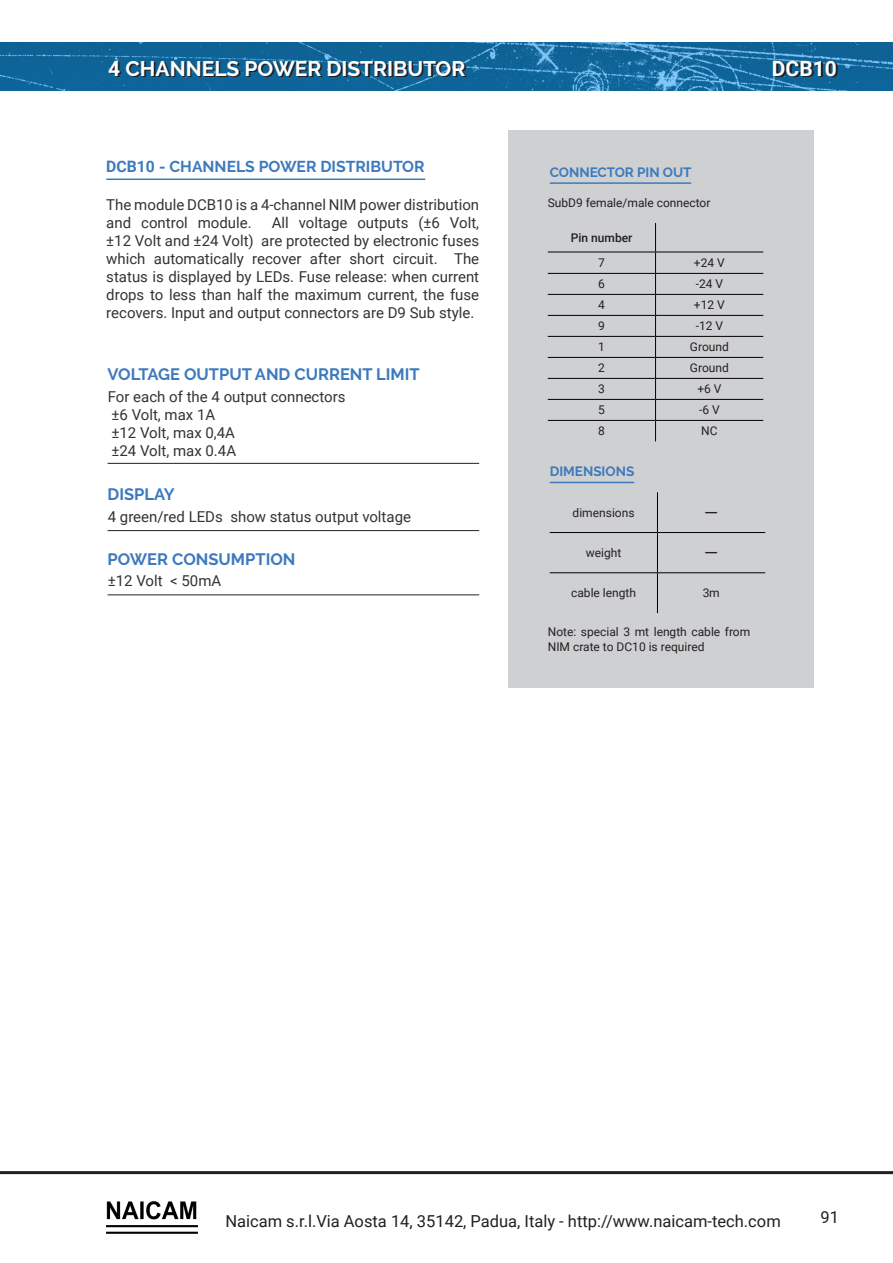
<style>
.page{position:relative;width:893px;height:1263px;background:#fff}
.page>*{position:absolute;margin:0;border:0;box-sizing:border-box;transform-origin:0 0}
.t1{font:700 21px "Raleway";color:#fff}
.t2{font:700 21px "Roboto";color:#fff}
.t3{font:18px "Roboto";color:#231f20}
.t4{font:16.5px "Roboto";color:#231f20}
.t5{font:700 16.5px "Raleway";color:#3d7abd}
.t6{font:700 15.75px "Raleway";color:#3d7abd}
.t7{font:15px/18px "Roboto";color:#303436}
.t8{font:700 13.5px "Raleway";color:#3d7abd}
.t9{font:12px/14.4px "Roboto";color:#231f20}
.t10{font:500 12px "Roboto";color:#231f20}
.s1{font-family:"Roboto"}
</style>
<div class="page">
<img style="left:106px;top:1201px;width:92px;height:32px">
<img style="left:0;top:43px;width:893px;height:47px">
<hr style="left:0;top:1171px;width:893px;height:3px;background:#231f20">
<hr style="left:106px;top:179px;width:319px;height:1px;background:#3d7abd">
<div style="left:508px;top:130px;width:306px;height:558px;background:#cfd0d2"></div>
<hr style="left:550px;top:482px;width:84px;height:1px;background:#3d7abd">
<hr style="left:550px;top:182px;width:141px;height:2px;background:#3d7abd">
<hr style="left:657px;top:492px;width:1px;height:40px;background:#000">
<hr style="left:550px;top:532px;width:107px;height:1px;background:#000">
<hr style="left:657px;top:532px;width:108px;height:1px;background:#000">
<hr style="left:657px;top:533px;width:1px;height:39px;background:#000">
<hr style="left:550px;top:572px;width:107px;height:1px;background:#000">
<hr style="left:657px;top:572px;width:108px;height:1px;background:#000">
<hr style="left:657px;top:573px;width:1px;height:40px;background:#000">
<hr style="left:108px;top:463px;width:371px;height:1px;background:#231f20">
<hr style="left:108px;top:530px;width:371px;height:1px;background:#231f20">
<hr style="left:108px;top:594px;width:371px;height:1px;background:#231f20">
<hr style="left:548px;top:273px;width:107px;height:1px;background:#000">
<hr style="left:655px;top:273px;width:108px;height:1px;background:#000">
<hr style="left:548px;top:294px;width:107px;height:1px;background:#000">
<hr style="left:655px;top:294px;width:108px;height:1px;background:#000">
<hr style="left:548px;top:315px;width:107px;height:1px;background:#000">
<hr style="left:655px;top:315px;width:108px;height:1px;background:#000">
<hr style="left:548px;top:336px;width:107px;height:1px;background:#000">
<hr style="left:655px;top:336px;width:108px;height:1px;background:#000">
<hr style="left:548px;top:357px;width:107px;height:1px;background:#000">
<hr style="left:655px;top:357px;width:108px;height:1px;background:#000">
<hr style="left:548px;top:378px;width:107px;height:1px;background:#000">
<hr style="left:655px;top:378px;width:108px;height:1px;background:#000">
<hr style="left:548px;top:399px;width:107px;height:1px;background:#000">
<hr style="left:655px;top:399px;width:108px;height:1px;background:#000">
<hr style="left:548px;top:420px;width:107px;height:1px;background:#000">
<hr style="left:655px;top:420px;width:108px;height:1px;background:#000">
<svg style="left:655px;top:223px;width:1px;height:218px"></svg>
<hr style="left:548px;top:252px;width:107px;height:1px;background:#000">
<hr style="left:655px;top:252px;width:108px;height:1px;background:#000">
<p class="t1" style="left:108px;top:57px;width:359px"><span class="s1">4</span> CHANNELS POWER DISTRIBUTOR</p>
<p class="t2" style="left:772px;top:54px;width:66px">DCB10</p>
<p class="t6" style="left:106px;top:158px;width:320px"><span class="s1">DCB10</span> - CHANNELS POWER DISTRIBUTOR</p>
<p class="t7" style="left:106px;top:195px;width:374px">The module DCB10 is a 4-channel NIM power distribution and control module.</p>
<p class="t7" style="left:106px;top:213px;width:374px;text-align:justify;text-indent:165px">All voltage outputs (±6 Volt, ±12 Volt and ±24 Volt) are protected by electronic fuses which automatically recover after short circuit. The status is displayed by LEDs. Fuse release: when current drops to less than half the maximum current, the fuse recovers. Input and output connectors are D9 Sub style.</p>
<p class="t5" style="left:108px;top:365px;width:314px">VOLTAGE OUTPUT AND CURRENT LIMIT</p>
<p class="t7" style="left:108px;top:387px;width:239px">For each of the 4 output connectors</p>
<p class="t7" style="left:112px;top:405px;width:105px">±6 Volt, max 1A</p>
<p class="t7" style="left:112px;top:423px;width:125px">±12 Volt, max 0,4A</p>
<p class="t7" style="left:112px;top:441px;width:126px">±24 Volt, max 0.4A</p>
<p class="t5" style="left:108px;top:485px;width:69px">DISPLAY</p>
<p class="t7" style="left:108px;top:507px;width:305px">4 green/red LEDs show status output voltage</p>
<p class="t5" style="left:108px;top:549px;width:189px">POWER CONSUMPTION</p>
<p class="t7" style="left:108px;top:571px;width:115px">±12 Volt &lt; 50mA</p>
<p class="t8" style="left:550px;top:165px;width:143px">CONNECTOR PIN OUT</p>
<p class="t9" style="left:548px;top:195px;width:164px">SubD9 female/male connector</p>
<p class="t10" style="left:571px;top:229px;width:63px">Pin number</p>
<p class="t9" style="left:598px;top:255px;width:8px">7</p>
<p class="t9" style="left:694px;top:255px;width:32px">+24 V</p>
<p class="t9" style="left:598px;top:276px;width:8px">6</p>
<p class="t9" style="left:696px;top:276px;width:29px">-24 V</p>
<p class="t9" style="left:598px;top:297px;width:8px">4</p>
<p class="t9" style="left:694px;top:297px;width:32px">+12 V</p>
<p class="t9" style="left:598px;top:318px;width:8px">9</p>
<p class="t9" style="left:696px;top:318px;width:29px">-12 V</p>
<p class="t9" style="left:598px;top:339px;width:8px">1</p>
<p class="t9" style="left:690px;top:339px;width:40px">Ground</p>
<p class="t9" style="left:598px;top:360px;width:8px">2</p>
<p class="t9" style="left:690px;top:360px;width:40px">Ground</p>
<p class="t9" style="left:598px;top:381px;width:8px">3</p>
<p class="t9" style="left:697px;top:381px;width:26px">+6 V</p>
<p class="t9" style="left:598px;top:402px;width:8px">5</p>
<p class="t9" style="left:699px;top:402px;width:22px">-6 V</p>
<p class="t9" style="left:598px;top:423px;width:8px">8</p>
<p class="t9" style="left:701px;top:423px;width:18px">NC</p>
<p class="t8" style="left:550px;top:464px;width:86px">DIMENSIONS</p>
<p class="t9" style="left:573px;top:505px;width:63px">dimensions</p>
<p class="t3" style="left:704px;top:500px;width:16px">―</p>
<p class="t9" style="left:586px;top:545px;width:37px">weight</p>
<p class="t3" style="left:704px;top:540px;width:16px">―</p>
<p class="t9" style="left:571px;top:585px;width:66px">cable length</p>
<p class="t9" style="left:703px;top:585px;width:18px">3m</p>
<p class="t9" style="left:548px;top:624px;width:204px">Note: special 3 mt length cable from<br>NIM crate to DC10 is required</p>
<p class="t4" style="left:225px;top:1209px;width:557px">Naicam s.r.l.Via Aosta 14, 35142, Padua, Italy - http://www.naicam-tech.com</p>
<p class="t4" style="left:820px;top:1205px;width:20px">91</p>
</div>
